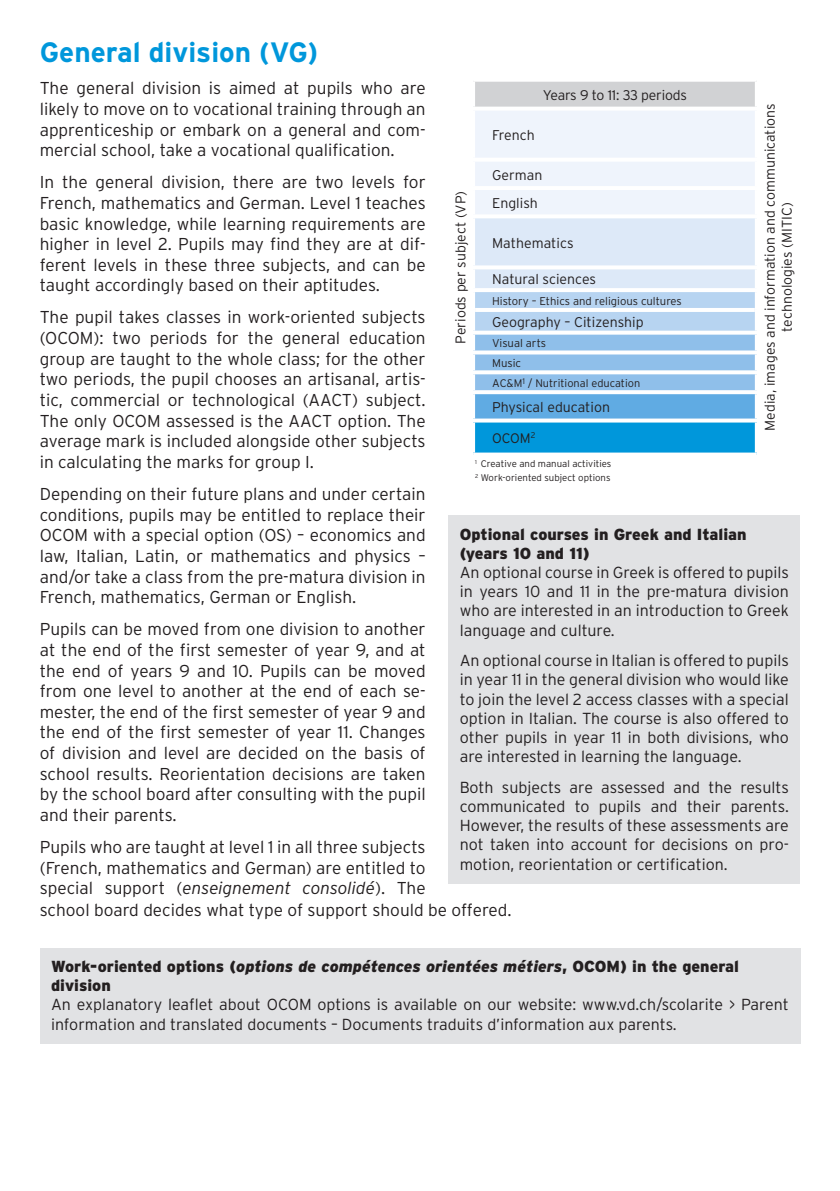
<style>
.page{position:relative;width:840px;height:1191px;background:#fff}
.page>*{position:absolute;margin:0;border:0;box-sizing:border-box;transform-origin:0 0}
._3-titre_1{font:700 28px "Interstate";color:#0097db}
._1-texte{font:300 17.2px/20.6px "Interstate";color:#231f20;text-align:justify}
._1-texte-2{font:300 16px/19.2px "Interstate";color:#231f20;text-align:justify}
._10-titre_encadré{font:900 16px/19.2px "Interstate";color:#231f20}
._1-texte-3{font:900 16px/19.2px "Interstate";color:#231f20}
._1-texte-4{font:300 14.2px "Interstate";color:#231f20}
.t1{font:300 14px/16.8px "Interstate";color:#231f20;text-align:center}
._1-texte-5{font:300 13.8px "Interstate";color:#231f20}
._1-texte-6{font:300 11.2px "Interstate";color:#231f20}
._1-texte-7{font:300 11px "Interstate";color:#231f20}
.t2{font:300 9.6px "Interstate";color:#231f20}
.s1{font-style:italic}
.s2{font-size:11.2px}
</style>
<div class="page">
<div style="left:40px;top:948px;width:759px;height:95px;background:#e1e2e4"></div>
<div style="left:473px;top:80px;width:283px;height:29px;background:#d1d2d4"></div>
<svg style="left:475px;top:111px;width:279px;height:279px"></svg>
<div style="left:473px;top:392px;width:283px;height:28px;background:#60abe3"></div>
<div style="left:473px;top:420px;width:283px;height:34px;background:#0097db"></div>
<svg style="left:473px;top:80px;width:283px;height:2px"></svg>
<hr style="left:471px;top:82px;width:4px;height:25px;background:#fff">
<svg style="left:754px;top:82px;width:3px;height:25px"></svg>
<hr style="left:471px;top:107px;width:287px;height:4px;background:#fff">
<svg style="left:754px;top:111px;width:1px;height:46px"></svg>
<hr style="left:471px;top:158px;width:287px;height:4px;background:#fff">
<svg style="left:754px;top:162px;width:1px;height:24px"></svg>
<hr style="left:471px;top:186px;width:287px;height:4px;background:#fff">
<svg style="left:754px;top:190px;width:1px;height:24px"></svg>
<hr style="left:471px;top:214px;width:287px;height:4px;background:#fff">
<svg style="left:754px;top:218px;width:1px;height:47px"></svg>
<svg style="left:475px;top:265px;width:280px;height:4px"></svg>
<svg style="left:754px;top:269px;width:1px;height:19px"></svg>
<hr style="left:471px;top:288px;width:287px;height:4px;background:#fff">
<hr style="left:475px;top:308px;width:279px;height:4px;background:#fff">
<svg style="left:473px;top:331px;width:284px;height:4px"></svg>
<svg style="left:754px;top:335px;width:1px;height:15px"></svg>
<svg style="left:473px;top:350px;width:284px;height:4px"></svg>
<svg style="left:754px;top:354px;width:3px;height:16px"></svg>
<svg style="left:473px;top:370px;width:284px;height:4px"></svg>
<svg style="left:754px;top:374px;width:3px;height:16px"></svg>
<svg style="left:473px;top:390px;width:284px;height:4px"></svg>
<hr style="left:471px;top:394px;width:4px;height:24px;background:#fff">
<svg style="left:754px;top:394px;width:3px;height:24px"></svg>
<svg style="left:473px;top:418px;width:284px;height:4px"></svg>
<hr style="left:471px;top:422px;width:4px;height:30px;background:#fff">
<svg style="left:754px;top:422px;width:3px;height:30px"></svg>
<svg style="left:473px;top:452px;width:283px;height:3px"></svg>
<svg style="left:754px;top:292px;width:1px;height:16px"></svg>
<svg style="left:754px;top:311px;width:3px;height:20px"></svg>
<div style="left:448px;top:515px;width:351px;height:368px;background:#e1e2e4"></div>
<p class="_3-titre_1" style="left:40px;top:37px;width:280px">General division (VG)</p>
<p class="_1-texte" style="left:40px;top:78px;width:387px">The general division is aimed at pupils who are likely to move on to vocational training through an apprenticeship or embark on a general and com&shy;mercial school, take a vocational qualification.</p>
<p class="_1-texte" style="left:40px;top:172px;width:387px">In the general division, there are two levels for French, mathematics and German. Level 1 teaches basic knowledge, while learning requirements are higher in level 2. Pupils may find they are at dif&shy;ferent levels in these three subjects, and can be taught accordingly based on their aptitudes.</p>
<p class="_1-texte" style="left:40px;top:307px;width:387px">The pupil takes classes in work-oriented subjects (OCOM): two periods for the general education group are taught to the whole class; for the other two periods, the pupil chooses an artisanal, artis&shy;tic, commercial or technological (AACT) subject.<br>The only OCOM assessed is the AACT option. The average mark is included alongside other subjects in calculating the marks for group I.</p>
<p class="_1-texte" style="left:40px;top:483px;width:387px">Depending on their future plans and under certain conditions, pupils may be entitled to replace their OCOM with a special option (OS) – economics and law, Italian, Latin, or mathematics and physics – and/or take a class from the pre-matura division in French, mathematics, German or English.</p>
<p class="_1-texte" style="left:40px;top:618px;width:387px">Pupils can be moved from one division to another at the end of the first semester of year 9, and at the end of years 9 and 10. Pupils can be moved from one level to another at the end of each se&shy;mester, the end of the first semester of year 9 and the end of the first semester of year 11. Changes of division and level are decided on the basis of school results. Reorientation decisions are taken by the school board after consulting with the pupil and their parents.</p>
<p class="_1-texte" style="left:40px;top:836px;width:473px;text-align:left">Pupils who are taught at level 1 in all three subjects<br>(French, mathematics and German) are entitled to<br>special support (<span class="s1">enseignement consolidé</span>). The<br>school board decides what type of support should be offered.</p>
<p class="t1" style="left:542px;top:86px;width:145px">Years 9 to 11: 33 periods</p>
<p class="t1" style="left:761px;top:431px;width:329px;rotate:-90deg">Media, images and information and communications technologies (MITIC)</p>
<p class="_1-texte-4" style="left:492px;top:127px;width:44px">French</p>
<p class="_1-texte-4" style="left:492px;top:166px;width:52px">German</p>
<p class="_1-texte-4" style="left:492px;top:195px;width:47px">English</p>
<p class="_1-texte-4" style="left:492px;top:235px;width:83px">Mathematics</p>
<p class="_1-texte-4" style="left:492px;top:271px;width:105px">Natural sciences</p>
<p class="_1-texte-6" style="left:492px;top:294px;width:191px">History – Ethics and religious cultures</p>
<p class="_1-texte-4" style="left:492px;top:314px;width:153px">Geography – Citizenship</p>
<p class="_1-texte-6" style="left:492px;top:337px;width:55px">Visual arts</p>
<p class="_1-texte-6" style="left:492px;top:357px;width:30px">Music</p>
<p class="_1-texte-7" style="left:492px;top:377px;width:150px"><span class="s2">A</span>C&amp;M<sup>1</sup> / Nutritional education</p>
<p class="_1-texte-4" style="left:492px;top:399px;width:119px">Physical education</p>
<p class="_1-texte-5" style="left:492px;top:430px;width:45px">OCOM<sup>2</sup></p>
<p class="t2" style="left:475px;top:458px;width:138px"><sup>1</sup> Creative and manual activities</p>
<p class="t2" style="left:475px;top:472px;width:137px"><sup>2</sup> Work-oriented subject options</p>
<p class="t1" style="left:452px;top:343px;width:154px;rotate:-90deg">Periods per subject (VP)</p>
<p class="_1-texte-3" style="left:459px;top:524px;width:288px">Optional courses in Greek and Italian (years 10 and 11)</p>
<p class="_1-texte-2" style="left:459px;top:562px;width:330px">An optional course in Greek is offered to pupils in years 10 and 11 in the pre-matura division who are interested in an introduction to Greek language and culture.</p>
<p class="_1-texte-2" style="left:459px;top:651px;width:330px">An optional course in Italian is offered to pupils in year 11 in the general division who would like to join the level 2 access classes with a special option in Italian. The course is also offered to other pupils in year 11 in both divisions, who are interested in learning the language.</p>
<p class="_1-texte-2" style="left:459px;top:777px;width:330px">Both subjects are assessed and the results communicated to pupils and their parents.<br>However, the results of these assessments are not taken into account for decisions on pro&shy;motion, reorientation or certification.</p>
<p class="_10-titre_encadré" style="left:51px;top:956px;width:689px">Work-oriented options (<span class="s1">options de compétences orientées métiers</span>, OCOM) in the general division</p>
<p class="_1-texte-2" style="left:51px;top:995px;width:739px">An explanatory leaflet about OCOM options is available on our website: www.vd.ch/scolarite &gt; Parent information and translated documents – Documents traduits d’information aux parents.</p>
</div>
